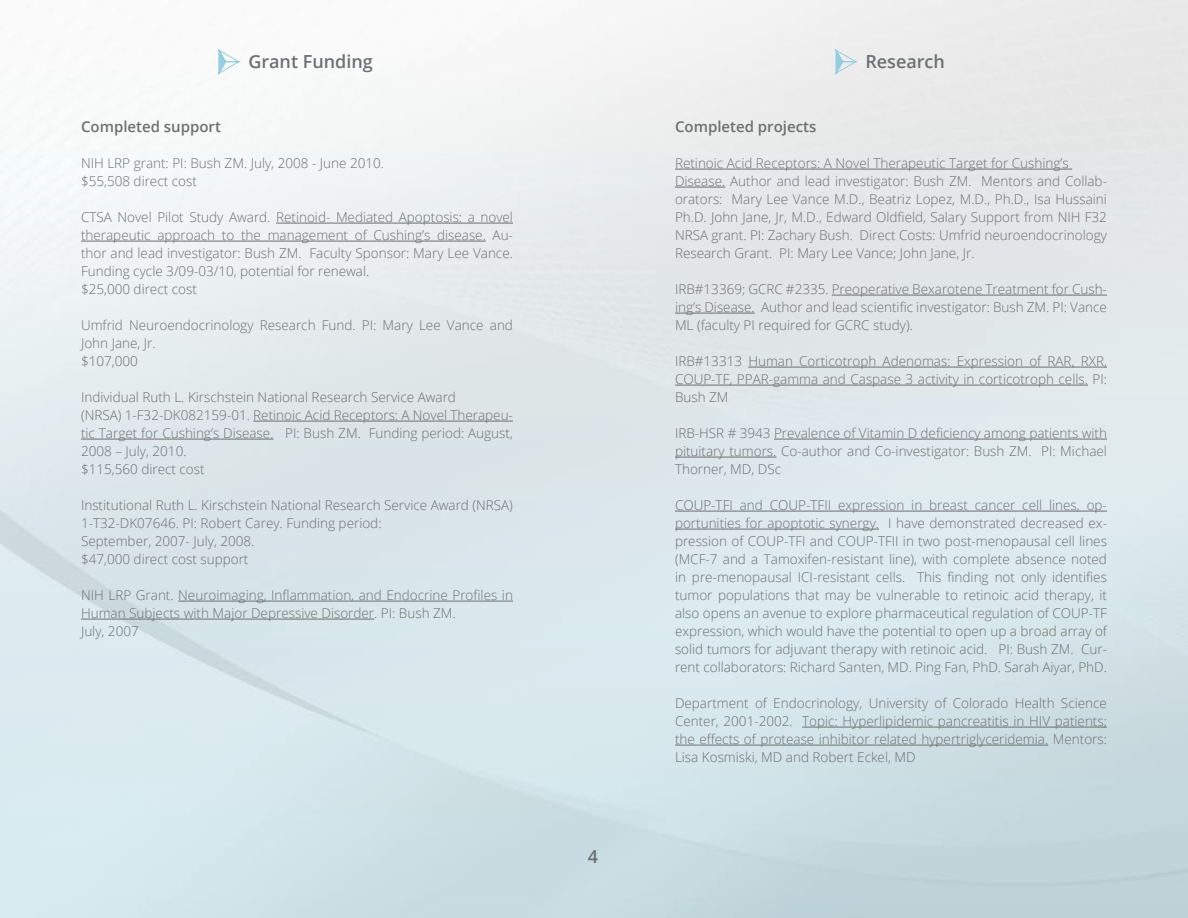
<style>
.page{position:relative;width:1188px;height:918px;background:#fff}
.page>*{position:absolute;margin:0;border:0;box-sizing:border-box;transform-origin:0 0}
.t1{font:600 18px "Open Sans";color:#6d6f71}
.t2{font:600 15px "Open Sans";color:#6d6f71}
.t3{font:300 13.5px/18px "Open Sans";color:#6d6f71}
</style>
<div class="page">
<svg style="left:218px;top:49px;width:22px;height:26px"></svg>
<hr style="left:276px;top:223px;width:237px;height:1px;background:#6d6f71">
<hr style="left:81px;top:241px;width:405px;height:1px;background:#6d6f71">
<hr style="left:253px;top:421px;width:260px;height:1px;background:#6d6f71">
<hr style="left:81px;top:439px;width:193px;height:1px;background:#6d6f71">
<hr style="left:178px;top:601px;width:335px;height:1px;background:#6d6f71">
<hr style="left:81px;top:619px;width:293px;height:1px;background:#6d6f71">
<svg style="left:835px;top:49px;width:22px;height:26px"></svg>
<hr style="left:675px;top:169px;width:397px;height:1px;background:#6d6f71">
<hr style="left:675px;top:187px;width:50px;height:1px;background:#6d6f71">
<hr style="left:832px;top:295px;width:275px;height:1px;background:#6d6f71">
<hr style="left:675px;top:313px;width:80px;height:1px;background:#6d6f71">
<hr style="left:748px;top:367px;width:359px;height:1px;background:#6d6f71">
<hr style="left:675px;top:385px;width:413px;height:1px;background:#6d6f71">
<hr style="left:774px;top:439px;width:333px;height:1px;background:#6d6f71">
<hr style="left:675px;top:457px;width:101px;height:1px;background:#6d6f71">
<hr style="left:675px;top:511px;width:432px;height:1px;background:#6d6f71">
<hr style="left:675px;top:529px;width:204px;height:1px;background:#6d6f71">
<hr style="left:802px;top:727px;width:305px;height:1px;background:#6d6f71">
<hr style="left:675px;top:745px;width:373px;height:1px;background:#6d6f71">
<h1 class="t1" style="left:248px;top:49px;width:126px">Grant Funding</h1>
<p class="t2" style="left:81px;top:116px;width:142px">Completed support</p>
<p class="t3" style="left:81px;top:154px;width:305px">NIH LRP grant: PI: Bush ZM. July, 2008 - June 2010. $55,508 direct cost</p>
<p class="t3" style="left:81px;top:208px;width:434px">CTSA Novel Pilot Study Award. Retinoid- Mediated Apoptosis: a novel therapeutic approach to the management of Cushing’s disease. Au&shy;thor and lead investigator: Bush ZM. Faculty Sponsor: Mary Lee Vance.<br>Funding cycle 3/09-03/10, potential for renewal.<br>$25,000 direct cost</p>
<p class="t3" style="left:81px;top:316px;width:434px">Umfrid Neuroendocrinology Research Fund. PI: Mary Lee Vance and<br>John Jane, Jr.<br>$107,000</p>
<p class="t3" style="left:81px;top:388px;width:434px">Individual Ruth L. Kirschstein National Research Service Award<br>(NRSA) 1-F32-DK082159-01. Retinoic Acid Receptors: A Novel Therapeu&shy;tic Target for Cushing’s Disease. PI: Bush ZM. Funding period: August, 2008 – July, 2010.<br>$115,560 direct cost</p>
<p class="t3" style="left:81px;top:496px;width:433px">Institutional Ruth L. Kirschstein National Research Service Award (NRSA)<br>1-T32-DK07646. PI: Robert Carey. Funding period:<br>September, 2007- July, 2008.<br>$47,000 direct cost support</p>
<p class="t3" style="left:81px;top:586px;width:433px">NIH LRP Grant. Neuroimaging, Inflammation, and Endocrine Profiles in<br>Human Subjects with Major Depressive Disorder. PI: Bush ZM.<br>July, 2007</p>
<h1 class="t1" style="left:588px;top:844px;width:12px">4</h1>
<h1 class="t1" style="left:865px;top:49px;width:81px">Research</h1>
<p class="t2" style="left:675px;top:116px;width:143px">Completed projects</p>
<p class="t3" style="left:675px;top:154px;width:434px">Retinoic Acid Receptors: A Novel Therapeutic Target for Cushing’s Disease. Author and lead investigator: Bush ZM. Mentors and Collab&shy;orators: Mary Lee Vance M.D., Beatriz Lopez, M.D., Ph.D., Isa Hussaini Ph.D. John Jane, Jr, M.D., Edward Oldfield, Salary Support from NIH F32<br>NRSA grant. PI: Zachary Bush. Direct Costs: Umfrid neuroendocrinology Research Grant. PI: Mary Lee Vance; John Jane, Jr.</p>
<p class="t3" style="left:675px;top:280px;width:434px;text-align:justify">IRB#13369; GCRC #2335. Preoperative Bexarotene Treatment for Cush&shy;ing’s Disease. Author and lead scientific investigator: Bush ZM. PI: Vance ML (faculty PI required for GCRC study).</p>
<p class="t3" style="left:675px;top:352px;width:433px;text-align:justify">IRB#13313 Human Corticotroph Adenomas: Expression of RAR, RXR, COUP-TF, PPAR-gamma and Caspase 3 activity in corticotroph cells. PI:<br>Bush ZM</p>
<p class="t3" style="left:675px;top:424px;width:434px;text-align:justify">IRB-HSR # 3943 Prevalence of Vitamin D deficiency among patients with pituitary tumors. Co-author and Co-investigator: Bush ZM. PI: Michael Thorner, MD, DSc</p>
<p class="t3" style="left:675px;top:496px;width:434px;text-align:justify">COUP-TFI and COUP-TFII expression in breast cancer cell lines, op&shy;portunities for apoptotic synergy. I have demonstrated decreased ex&shy;pression of COUP-TFI and COUP-TFII in two post-menopausal cell lines (MCF-7 and a Tamoxifen-resistant line), with complete absence noted in pre-menopausal ICI-resistant cells. This finding not only identifies tumor populations that may be vulnerable to retinoic acid therapy, it also opens an avenue to explore pharmaceutical regulation of COUP-TF expression, which would have the potential to open up a broad array of solid tumors for adjuvant therapy with retinoic acid. PI: Bush ZM. Cur&shy;rent collaborators: Richard Santen, MD. Ping Fan, PhD. Sarah Aiyar, PhD.</p>
<p class="t3" style="left:675px;top:694px;width:434px;text-align:justify">Department of Endocrinology, University of Colorado Health Science Center, 2001-2002. Topic: Hyperlipidemic pancreatitis in HIV patients; the effects of protease inhibitor related hypertriglyceridemia. Mentors:<br>Lisa Kosmiski, MD and Robert Eckel, MD</p>
</div>
